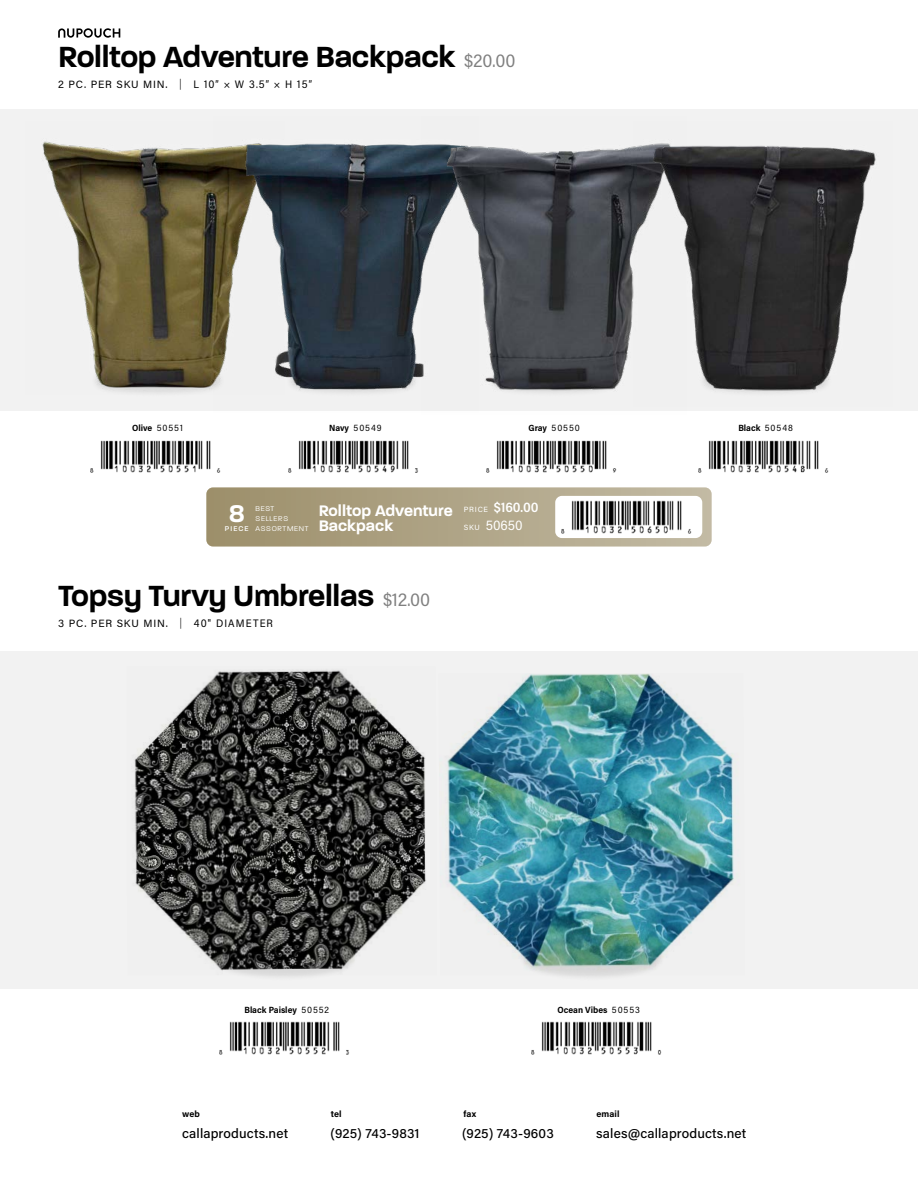
<style>
.page{position:relative;width:918px;height:1188px;background:#fff}
.page>*{position:absolute;margin:0;border:0;box-sizing:border-box;transform-origin:0 0}
.t1{font:600 31.5px "Paralucent";letter-spacing:-.01em;color:#000}
.t2{font:600 26.25px "Paralucent";color:#fff}
.t3{font:600 16.5px/15px "Paralucent";color:#fff}
.t4{font:500 13.5px "Acumin Pro";letter-spacing:.01em;color:#000}
.t5{font:10.8px "Acumin Pro Semi Cond";color:#000}
.t6{font:10.5px "Acumin Pro";letter-spacing:.085em;color:#000}
.t7{font:700 9px "Acumin Pro Semi Cond";color:#000}
.t8{font:9px "Acumin Pro Semi Cond";letter-spacing:.1em;color:#000}
.t9{font:700 9px "Acumin Pro";letter-spacing:.01em;color:#000}
.t10{font:300 7.5px/10.2px "Paralucent";letter-spacing:.1em;color:#fff}
.t11{font:7.5px/18.8px "Acumin Pro";color:#fff}
.t12{font:500 7.5px "Paralucent";letter-spacing:.15em;color:#fff}
.s1{font-family:"Acumin Pro Semi Cond";font-weight:400;font-size:18px;color:#808080}
.s2{font-family:"Acumin Pro";font-size:10.5px}
.s3{font-family:"Acumin Pro";font-weight:200;font-size:10.5px}
.s4{font-weight:400}
.s5{font-weight:700}
.s6{font-family:"Acumin Pro Semi Cond";font-weight:600;font-size:13.5px}
.s7{font-family:"Acumin Pro Semi Cond";font-size:13.5px}
.s8{font-weight:200}
.s9{font-family:"Acumin Pro Semi Cond";font-size:10.8px}
</style>
<div class="page">
<div style="left:0;top:651px;width:918px;height:338px;background:#f2f2f2"></div>
<img style="left:698px;top:440px;width:131px;height:33px">
<img style="left:219px;top:1021px;width:131px;height:34px">
<img style="left:288px;top:440px;width:130px;height:33px">
<img style="left:531px;top:1021px;width:131px;height:34px">
<img style="left:486px;top:440px;width:131px;height:33px">
<img style="left:90px;top:440px;width:131px;height:33px">
<div style="left:0;top:109px;width:918px;height:302px;background:#f2f2f2"></div>
<img style="left:42px;top:141px;width:172px;height:252px">
<img style="left:214px;top:143px;width:208px;height:250px">
<img style="left:422px;top:144px;width:212px;height:249px">
<img style="left:634px;top:143px;width:242px;height:250px">
<img style="left:134px;top:669px;width:292px;height:306px">
<img style="left:447px;top:673px;width:287px;height:302px">
<div style="left:206px;top:487px;width:506px;height:60px;background:linear-gradient(to right,#9c8e6a,#c3bba5);border-radius:7px"></div>
<img style="left:555px;top:496px;width:147px;height:42px">
<svg style="left:58px;top:28px;width:62px;height:10px"></svg>
<h1 class="t1" style="left:58px;top:38px;width:459px">Rolltop Adventure Backpack <span class="s1">$20.00</span></h1>
<p class="t5" style="left:58px;top:77px;width:255px"><span class="s2">2 PC. PER SKU MIN.</span> <span class="s3">|</span> L 10” × W 3.5” × H 15”</p>
<p class="t7" style="left:132px;top:421px;width:52px">Olive <span class="s4">50551</span></p>
<p class="t8" style="left:529px;top:421px;width:53px"><span class="s5">Gray</span> 50550</p>
<p class="t8" style="left:329px;top:421px;width:54px"><span class="s5">Navy</span> 50549</p>
<h2 class="t2" style="left:229px;top:498px;width:18px">8</h2>
<p class="t12" style="left:225px;top:524px;width:25px">PIECE</p>
<p class="t10" style="left:256px;top:503px;width:55px">BEST<br>SELLERS<br>ASSORTMENT</p>
<p class="t3" style="left:319px;top:503px;width:136px">Rolltop Adventure<br>Backpack</p>
<p class="t11" style="left:464px;top:499px;width:76px">PRICE <span class="s6">$160.00<br></span>SKU <span class="s7">50650</span></p>
<h1 class="t1" style="left:58px;top:576px;width:374px">Topsy Turvy Umbrellas <span class="s1">$12.00</span></h1>
<p class="t6" style="left:58px;top:616px;width:216px">3 PC. PER SKU MIN. <span class="s8">|</span> <span class="s9">40" DIAMETER</span></p>
<p class="t7" style="left:738px;top:421px;width:56px">Black <span class="s4">50548</span></p>
<p class="t7" style="left:244px;top:1003px;width:86px">Black Paisley <span class="s4">50552</span></p>
<p class="t7" style="left:557px;top:1003px;width:84px">Ocean Vibes <span class="s4">50553</span></p>
<p class="t9" style="left:182px;top:1108px;width:19px">web</p>
<p class="t9" style="left:331px;top:1108px;width:12px">tel</p>
<p class="t9" style="left:464px;top:1108px;width:14px">fax</p>
<p class="t9" style="left:596px;top:1108px;width:25px">email</p>
<p class="t4" style="left:182px;top:1124px;width:107px">callaproducts.net</p>
<p class="t4" style="left:330px;top:1124px;width:91px">(925) 743-9831</p>
<p class="t4" style="left:462px;top:1124px;width:93px">(925) 743-9603</p>
<p class="t4" style="left:596px;top:1124px;width:152px">sales@callaproducts.net</p>
</div>
